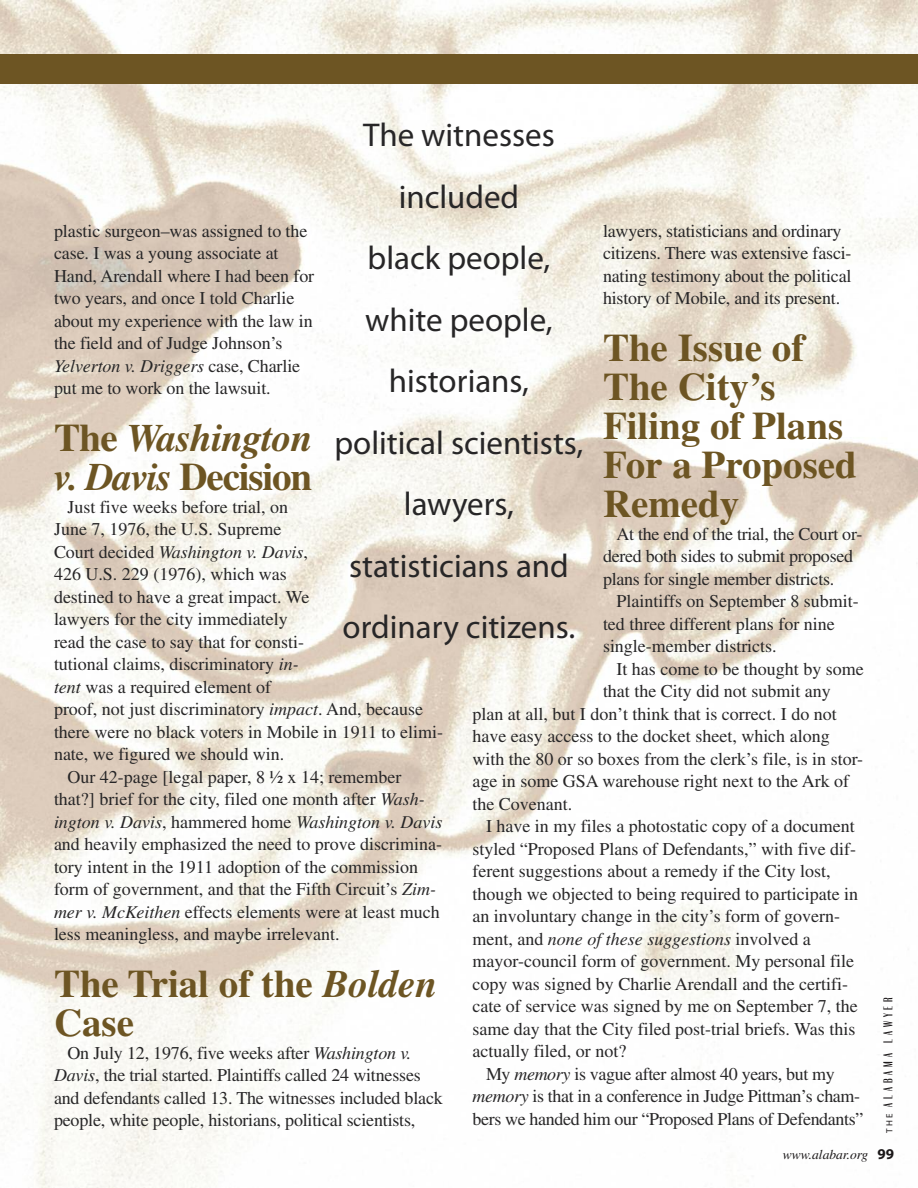
<style>
.page{position:relative;width:918px;height:1188px;background:#fff}
.page>*{position:absolute;margin:0;border:0;box-sizing:border-box;transform-origin:0 0}
.t1{font:700 39px/39px "Times";color:#6d5523}
.t2{font:italic 700 39px/39px "Times";letter-spacing:-.015em;color:#6d5523}
.t3{font:33px/61.5px "Myriad Pro";color:#272627;text-align:center}
.t4{font:18px/22.5px "Times";color:#272627}
.t5{font:18px "Times";letter-spacing:-.02em;color:#272627}
.t6{font:italic 18px "Times";color:#272627}
.t7{font:500 13.5px "Britannic Com D";letter-spacing:.295em;color:#1b1819}
.t8{font:italic 13.5px "Times";color:#1b1819}
.s1{font-style:normal}
.s2{font-style:italic}
.s3{font-family:"Myriad Pro";font-weight:400;font-size:9px}
.s4{font-family:"Myriad Pro";font-weight:700;font-style:normal;font-size:15px}
</style>
<div class="page">
<img style="left:0;top:0;width:918px;height:1188px">
<div style="left:0;top:54px;width:918px;height:30px;background:#6d5523"></div>
<h2 class="t3" style="left:334px;top:107px;width:250px">The witnesses included<br>black people, white people, historians, political scientists, lawyers, statisticians and ordinary citizens.</h2>
<p class="t4" style="left:603px;top:221px;width:250px">lawyers, statisticians and ordinary citizens. There was extensive fasci&shy;nating testimony about the political history of Mobile, and its present.</p>
<h1 class="t1" style="left:603px;top:332px;width:255px">The Issue of<br>The City’s<br>Filing of Plans<br>For a Proposed<br>Remedy</h1>
<p class="t4" style="left:603px;top:524px;width:261px;text-indent:14px">At the end of the trial, the Court or&shy;dered both sides to submit proposed plans for single member districts.</p>
<p class="t4" style="left:603px;top:592px;width:257px;text-indent:14px">Plaintiffs on September 8 submit&shy;ted three different plans for nine single-member districts.</p>
<p class="t4" style="left:616px;top:659px;width:249px">It has come to be thought by some</p>
<p class="t4" style="left:603px;top:682px;width:229px">that the City did not submit any</p>
<p class="t4" style="left:472px;top:704px;width:366px">plan at all, but I don’t think that is correct. I do not</p>
<p class="t4" style="left:472px;top:727px;width:359px">have easy access to the docket sheet, which along</p>
<p class="t4" style="left:472px;top:749px;width:392px">with the 80 or so boxes from the clerk’s file, is in stor-</p>
<p class="t4" style="left:472px;top:772px;width:378px">age in some GSA warehouse right next to the Ark of</p>
<p class="t4" style="left:472px;top:794px;width:101px">the Covenant.</p>
<p class="t4" style="left:486px;top:817px;width:370px">I have in my files a photostatic copy of a document</p>
<p class="t4" style="left:472px;top:839px;width:385px">styled “Proposed Plans of Defendants,” with five dif-</p>
<p class="t4" style="left:472px;top:862px;width:360px">ferent suggestions about a remedy if the City lost,</p>
<p class="t4" style="left:472px;top:884px;width:387px">though we objected to being required to participate in</p>
<p class="t4" style="left:472px;top:907px;width:369px">an involuntary change in the city’s form of govern-</p>
<p class="t6" style="left:472px;top:932px;width:340px"><span class="s1">ment, and</span> none of these suggestions <span class="s1">involved a</span></p>
<p class="t4" style="left:472px;top:952px;width:383px">mayor-council form of government. My personal file</p>
<p class="t4" style="left:472px;top:974px;width:377px">copy was signed by Charlie Arendall and the certifi-</p>
<p class="t4" style="left:472px;top:997px;width:387px">cate of service was signed by me on September 7, the</p>
<p class="t4" style="left:472px;top:1019px;width:384px">same day that the City filed post-trial briefs. Was this</p>
<p class="t4" style="left:472px;top:1042px;width:155px">actually filed, or not?</p>
<p class="t5" style="left:486px;top:1067px;width:350px">My <span class="s2">memory</span> is vague after almost 40 years, but my</p>
<p class="t5" style="left:472px;top:1090px;width:389px"><span class="s2">memory</span> is that in a conference in Judge Pittman’s cham-</p>
<p class="t5" style="left:472px;top:1112px;width:392px">bers we handed him our “Proposed Plans of Defendants”</p>
<p class="t4" style="left:54px;top:221px;width:262px">plastic surgeon–was assigned to the case. I was a young associate at Hand, Arendall where I had been for two years, and once I told Charlie about my experience with the law in the field and of Judge Johnson’s <span class="s2">Yelverton v. Driggers</span> case, Charlie put me to work on the lawsuit.</p>
<h1 class="t2" style="left:54px;top:422px;width:260px"><span class="s1">The</span> Washington v. Davis <span class="s1">Decision</span></h1>
<p class="t4" style="left:68px;top:497px;width:222px">Just five weeks before trial, on</p>
<p class="t4" style="left:54px;top:520px;width:229px">June 7, 1976, the U.S. Supreme</p>
<p class="t6" style="left:54px;top:545px;width:255px"><span class="s1">Court decided</span> Washington v. Davis<span class="s1">,</span></p>
<p class="t4" style="left:54px;top:565px;width:234px">426 U.S. 229 (1976), which was</p>
<p class="t4" style="left:54px;top:587px;width:257px">destined to have a great impact. We</p>
<p class="t4" style="left:54px;top:610px;width:235px">lawyers for the city immediately</p>
<p class="t4" style="left:54px;top:632px;width:252px">read the case to say that for consti-</p>
<p class="t4" style="left:54px;top:655px;width:246px">tutional claims, discriminatory <span class="s2">in-</span></p>
<p class="t4" style="left:54px;top:677px;width:219px"><span class="s2">tent</span> was a required element of</p>
<p class="t4" style="left:54px;top:700px;width:371px">proof, not just discriminatory <span class="s2">impact</span>. And, because</p>
<p class="t4" style="left:54px;top:722px;width:391px">there were no black voters in Mobile in 1911 to elimi-</p>
<p class="t4" style="left:54px;top:745px;width:232px">nate, we figured we should win.</p>
<p class="t4" style="left:68px;top:767px;width:336px">Our 42-page [legal paper, 8 ½ x 14; remember</p>
<p class="t4" style="left:54px;top:790px;width:372px">that?] brief for the city, filed one month after <span class="s2">Wash-</span></p>
<p class="t6" style="left:54px;top:815px;width:390px">ington v. Davis<span class="s1">, hammered home</span> Washington v. Davis</p>
<p class="t4" style="left:54px;top:835px;width:390px">and heavily emphasized the need to prove discrimina-</p>
<p class="t4" style="left:54px;top:857px;width:366px">tory intent in the 1911 adoption of the commission</p>
<p class="t4" style="left:54px;top:880px;width:384px">form of government, and that the Fifth Circuit’s <span class="s2">Zim-</span></p>
<p class="t4" style="left:54px;top:902px;width:387px"><span class="s2">mer v. McKeithen</span> effects elements were at least much</p>
<p class="t4" style="left:54px;top:925px;width:287px">less meaningless, and maybe irrelevant.</p>
<h1 class="t1" style="left:54px;top:968px;width:385px">The Trial of the <span class="s2">Bolden<br></span>Case</h1>
<p class="t4" style="left:54px;top:1043px;width:390px;text-indent:14px">On July 12, 1976, five weeks after <span class="s2">Washington v.<br>Davis</span>, the trial started. Plaintiffs called 24 witnesses and defendants called 13. The witnesses included black people, white people, historians, political scientists,</p>
<p class="t7" style="left:880px;top:1133px;width:137px;rotate:-90deg"><span class="s3">THE</span> Alabama Lawyer</p>
<p class="t8" style="left:783px;top:1150px;width:113px">www.alabar.org <span class="s4">99</span></p>
</div>
